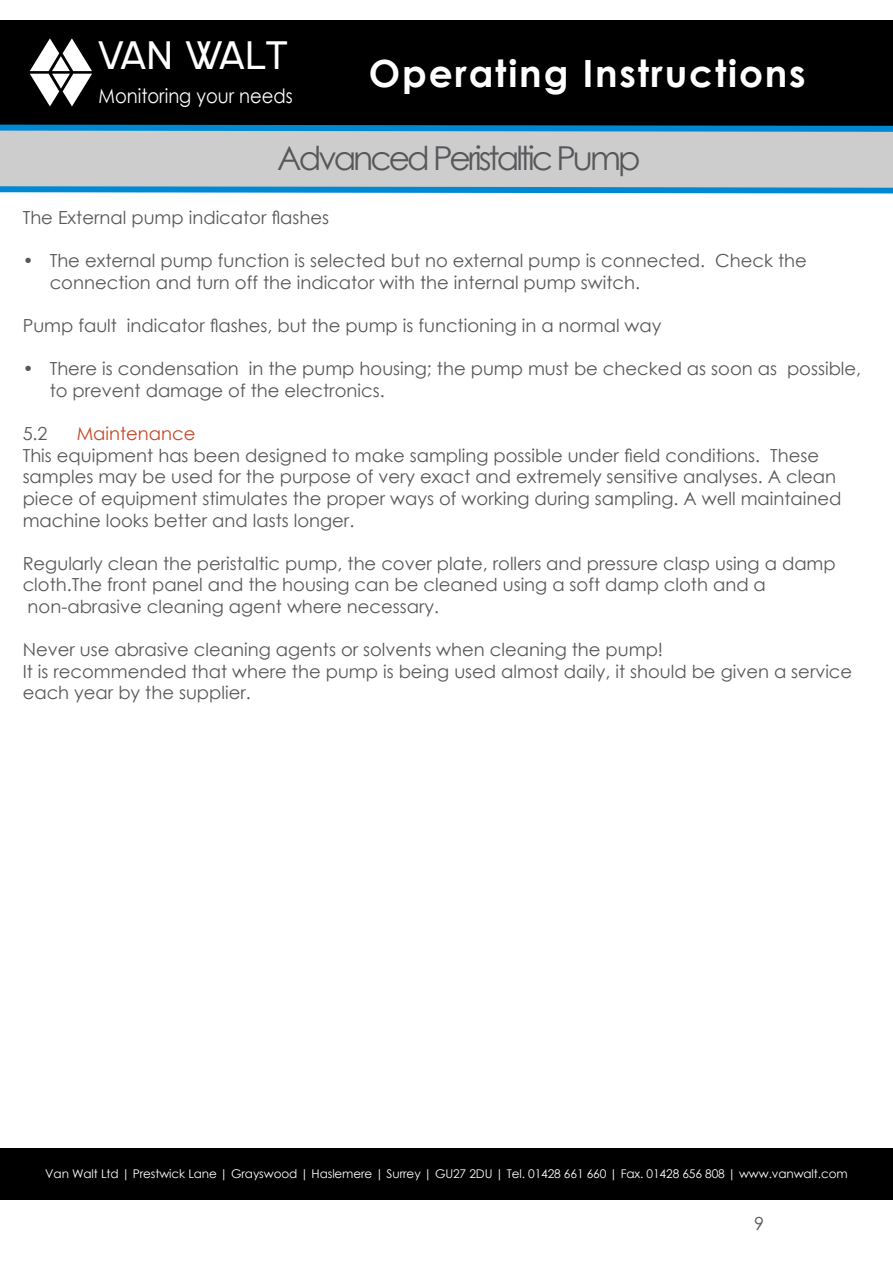
<style>
.page{position:relative;width:893px;height:1263px;background:#fff}
.page>*{position:absolute;margin:0;border:0;box-sizing:border-box;transform-origin:0 0}
.t1{font:41.25px "SF New Republic";color:#fff}
.t2{font:700 37.5px "Century Gothic";letter-spacing:.05em;color:#fff}
.t3{font:33px "Century Gothic";letter-spacing:-.09em;color:#57585a}
.t4{font:19.8px "Century Gothic";color:#fff;scale:.91 1}
.t5{font:18px/21.6px "Century Gothic";color:#57585a}
.t6{font:18px "Century Gothic";color:#c24928}
.t7{font:12px "Century Gothic";letter-spacing:-.01em;color:#fff}
</style>
<div class="page">
<div style="left:0;top:21px;width:893px;height:106px;background:#000"></div>
<div style="left:0;top:126px;width:893px;height:61px;background:#cdcdce"></div>
<svg style="left:0;top:186px;width:893px;height:8px;background:#3aa1d9"></svg>
<div style="left:0;top:1148px;width:893px;height:51px;background:#000"></div>
<svg style="left:0;top:124px;width:893px;height:8px;background:#147ab2"></svg>
<svg style="left:30px;top:38px;width:62px;height:68px"></svg>
<h1 class="t1" style="left:99px;top:33px;width:191px">VAN WALT</h1>
<p class="t4" style="left:99px;top:82px;width:215px">Monitoring your needs</p>
<h2 class="t2" style="left:369px;top:45px;width:438px">Operating Instructions</h2>
<h3 class="t3" style="left:277px;top:135px;width:365px">Advanced Peristaltic Pump</h3>
<p class="t5" style="left:23px;top:207px;width:308px">The External pump indicator flashes</p>
<p class="t5" style="left:50px;top:250px;width:759px;text-indent:-27px">• The external pump function is selected but no external pump is connected. Check the connection and turn off the indicator with the internal pump switch.</p>
<p class="t5" style="left:23px;top:315px;width:640px">Pump fault indicator flashes, but the pump is functioning in a normal way</p>
<p class="t5" style="left:50px;top:358px;width:813px;text-indent:-27px">• There is condensation in the pump housing; the pump must be checked as soon as possible, to prevent damage of the electronics.</p>
<p class="t5" style="left:23px;top:423px;width:26px">5.2</p>
<p class="t6" style="left:77px;top:421px;width:120px">Maintenance</p>
<p class="t5" style="left:23px;top:444px;width:820px">This equipment has been designed to make sampling possible under field conditions. These samples may be used for the purpose of very exact and extremely sensitive analyses. A clean piece of equipment stimulates the proper ways of working during sampling. A well maintained machine looks better and lasts longer.</p>
<p class="t5" style="left:23px;top:552px;width:815px">Regularly clean the peristaltic pump, the cover plate, rollers and pressure clasp using a damp cloth.The front panel and the housing can be cleaned using a soft damp cloth and a non-abrasive cleaning agent where necessary.</p>
<p class="t5" style="left:23px;top:639px;width:831px">Never use abrasive cleaning agents or solvents when cleaning the pump!<br>It is recommended that where the pump is being used almost daily, it should be given a service each year by the supplier.</p>
<p class="t7" style="left:45px;top:1166px;width:804px">Van Walt Ltd | Prestwick Lane | Grayswood | Haslemere | Surrey | GU27 2DU | Tel. 01428 661 660 | Fax. 01428 656 808 | www.vanwalt.com</p>
<p class="t5" style="left:754px;top:1212px;width:11px">9</p>
</div>
